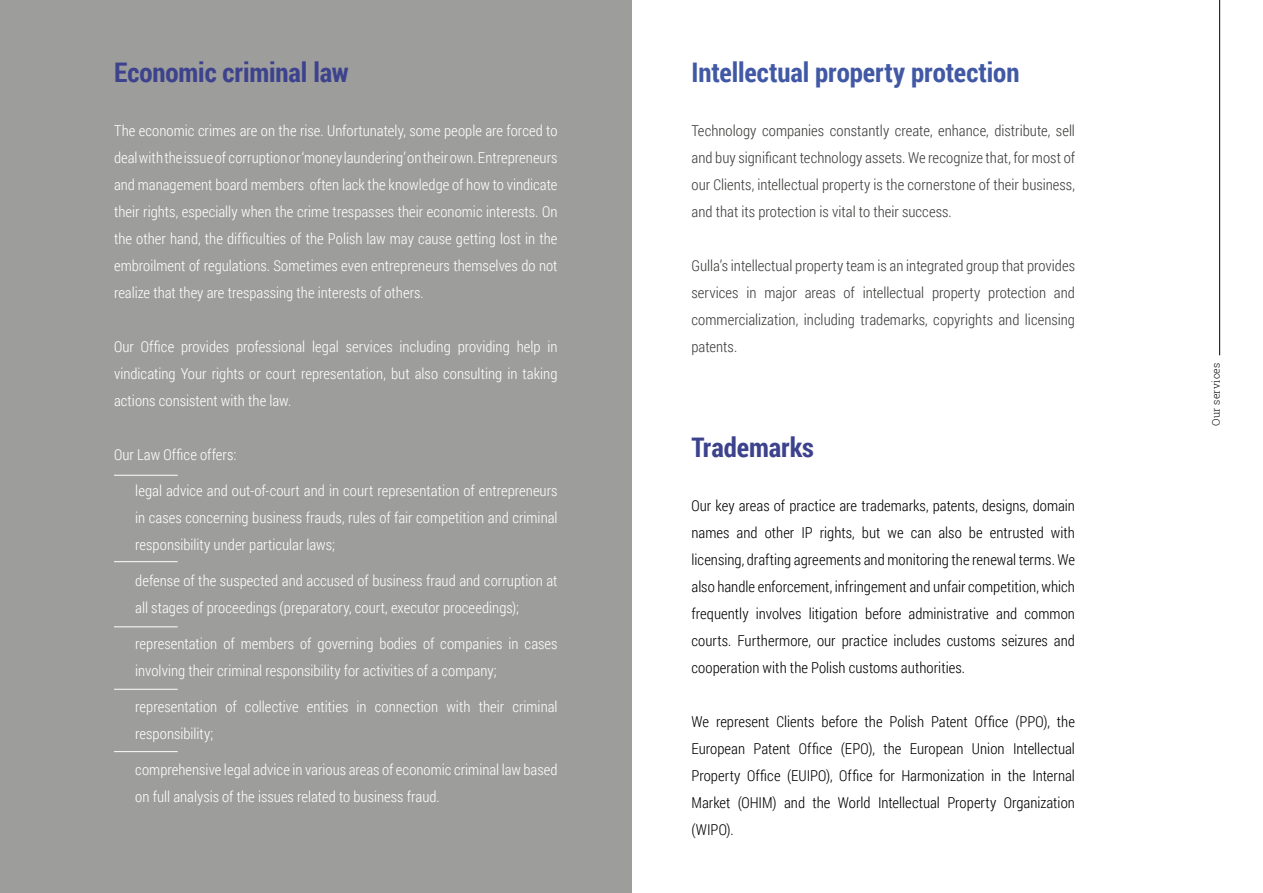
<style>
.page{position:relative;width:1263px;height:893px;background:#fff}
.page>*{position:absolute;margin:0;border:0;box-sizing:border-box;transform-origin:0 0}
.t1{font:700 27px "Roboto Condensed";color:#4158a4}
.t2{font:700 27px "Roboto Condensed";letter-spacing:-.005em;color:#3d428d}
.t3{font:300 15px/27px "Roboto Condensed";color:#fff}
.t4{font:300 15px/27px "Roboto Condensed";color:#000;text-align:justify}
.t5{font:300 15px/27px "Roboto Condensed";color:#3c3c3b;text-align:justify}
.t6{font:300 10.5px "Roboto Slab";letter-spacing:.015em;color:#000}
</style>
<div class="page">
<div style="left:0;top:0;width:631px;height:893px;background:#9d9d9c"></div>
<hr style="left:1219px;top:0;width:1px;height:355px;background:#000">
<hr style="left:114px;top:475px;width:64px;height:1px;background:#fff">
<hr style="left:114px;top:561px;width:64px;height:1px;background:#fff">
<hr style="left:114px;top:626px;width:64px;height:1px;background:#fff">
<hr style="left:114px;top:689px;width:64px;height:1px;background:#fff">
<hr style="left:114px;top:751px;width:64px;height:1px;background:#fff">
<h1 class="t2" style="left:114px;top:54px;width:236px">Economic criminal law</h1>
<p class="t3" style="left:114px;top:117px;width:445px;text-align:justify">The economic crimes are on the rise. Unfortunately, some people are forced to deal with the issue of corruption or ‘money laundering’ on their own. Entrepreneurs and management board members often lack the knowledge of how to vindicate their rights, especially when the crime trespasses their economic interests. On the other hand, the difficulties of the Polish law may cause getting lost in the embroilment of regulations. Sometimes even entrepreneurs themselves do not realize that they are trespassing the interests of others.</p>
<p class="t3" style="left:114px;top:333px;width:445px;text-align:justify">Our Office provides professional legal services including providing help in vindicating Your rights or court representation, but also consulting in taking actions consistent with the law.</p>
<p class="t3" style="left:114px;top:441px;width:124px">Our Law Office offers:</p>
<p class="t3" style="left:135px;top:477px;width:424px;text-align:justify">legal advice and out-of-court and in court representation of entrepreneurs in cases concerning business frauds, rules of fair competition and criminal responsibility under particular laws;</p>
<p class="t3" style="left:135px;top:567px;width:424px">defense of the suspected and accused of business fraud and corruption at all stages of proceedings (preparatory, court, executor proceedings);</p>
<p class="t3" style="left:135px;top:630px;width:424px">representation of members of governing bodies of companies in cases involving their criminal responsibility for activities of a company;</p>
<p class="t3" style="left:135px;top:693px;width:424px">representation of collective entities in connection with their criminal responsibility;</p>
<p class="t3" style="left:135px;top:756px;width:424px">comprehensive legal advice in various areas of economic criminal law based on full analysis of the issues related to business fraud.</p>
<h1 class="t1" style="left:691px;top:54px;width:329px">Intellectual property protection</h1>
<p class="t5" style="left:691px;top:117px;width:385px">Technology companies constantly create, enhance, distribute, sell and buy significant technology assets. We recognize that, for most of our Clients, intellectual property is the cornerstone of their business, and that its protection is vital to their success.</p>
<p class="t5" style="left:691px;top:252px;width:385px">Gulla’s intellectual property team is an integrated group that provides services in major areas of intellectual property protection and commercialization, including trademarks, copyrights and licensing patents.</p>
<h1 class="t2" style="left:691px;top:428px;width:124px">Trademarks</h1>
<p class="t4" style="left:691px;top:491px;width:385px">Our key areas of practice are trademarks, patents, designs, domain names and other IP rights, but we can also be entrusted with licensing, drafting agreements and monitoring the renewal terms. We also handle enforcement, infringement and unfair competition, which frequently involves litigation before administrative and common courts. Furthermore, our practice includes customs seizures and cooperation with the Polish customs authorities.</p>
<p class="t4" style="left:691px;top:707px;width:385px">We represent Clients before the Polish Patent Office (PPO), the European Patent Office (EPO), the European Union Intellectual Property Office (EUIPO), Office for Harmonization in the Internal Market (OHIM) and the World Intellectual Property Organization (WIPO).</p>
<p class="t6" style="left:1209px;top:426px;width:65px;rotate:-90deg">Our services</p>
</div>
